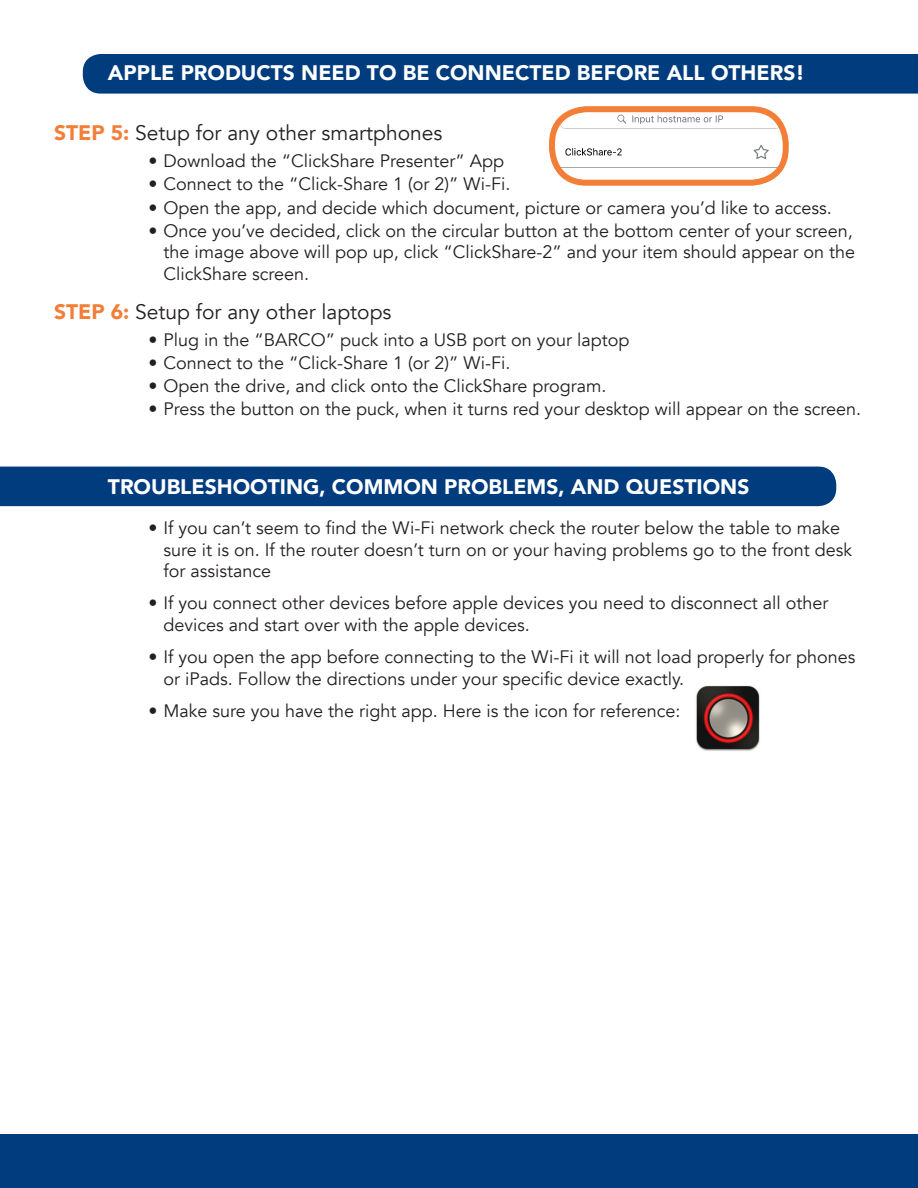
<style>
.page{position:relative;width:918px;height:1188px;background:#fff}
.page>*{position:absolute;margin:0;border:0;box-sizing:border-box;transform-origin:0 0}
.Bold{font:900 21px "Avenir";color:#fff}
.Paragraph_Style_1{font:21px "Avenir";color:#231f20}
.t1{font:18px/21.6px "Avenir";color:#231f20}
.s1{font-weight:900;color:#f37e38}
</style>
<div class="page">
<div style="left:83px;top:54px;width:835px;height:40px;background:#013d7e"></div>
<div style="left:0;top:467px;width:836px;height:39px;background:#013d7e"></div>
<img style="left:556px;top:113px;width:226px;height:66px">
<div style="left:549px;top:106px;width:240px;height:80px;border:6px solid #f37e38;border-radius:34px"></div>
<img style="left:696px;top:685px;width:64px;height:66px">
<div style="left:0;top:1134px;width:918px;height:54px;background:#013d7e"></div>
<p class="Bold" style="left:108px;top:55px;width:698px">APPLE PRODUCTS NEED TO BE CONNECTED BEFORE ALL OTHERS!</p>
<p class="Paragraph_Style_1" style="left:54px;top:120px;width:390px"><span class="s1">STEP 5:</span> Setup for any other smartphones</p>
<p class="t1" style="left:148px;top:151px;width:357px">• Download the “ClickShare Presenter” App</p>
<p class="t1" style="left:148px;top:174px;width:364px">• Connect to the “Click-Share 1 (or 2)” Wi-Fi.</p>
<p class="t1" style="left:148px;top:197px;width:685px">• Open the app, and decide which document, picture or camera you’d like to access.</p>
<p class="t1" style="left:164px;top:220px;width:693px;text-indent:-15px">• Once you’ve decided, click on the circular button at the bottom center of your screen, the image above will pop up, click “ClickShare-2” and your item should appear on the<br>ClickShare screen.</p>
<p class="Paragraph_Style_1" style="left:54px;top:299px;width:339px"><span class="s1">STEP 6:</span> Setup for any other laptops</p>
<p class="t1" style="left:148px;top:329px;width:483px">• Plug in the “BARCO” puck into a USB port on your laptop</p>
<p class="t1" style="left:148px;top:353px;width:364px">• Connect to the “Click-Share 1 (or 2)” Wi-Fi.</p>
<p class="t1" style="left:148px;top:376px;width:460px">• Open the drive, and click onto the ClickShare program.</p>
<p class="t1" style="left:148px;top:399px;width:714px">• Press the button on the puck, when it turns red your desktop will appear on the screen.</p>
<p class="Bold" style="left:108px;top:469px;width:643px">TROUBLESHOOTING, COMMON PROBLEMS, AND QUESTIONS</p>
<p class="t1" style="left:164px;top:517px;width:690px;text-indent:-15px">• If you can’t seem to find the Wi-Fi network check the router below the table to make sure it is on. If the router doesn’t turn on or your having problems go to the front desk for assistance</p>
<p class="t1" style="left:164px;top:593px;width:666px;text-indent:-15px">• If you connect other devices before apple devices you need to disconnect all other devices and start over with the apple devices.</p>
<p class="t1" style="left:164px;top:646px;width:694px;text-indent:-15px">• If you open the app before connecting to the Wi-Fi it will not load properly for phones or iPads. Follow the directions under your specific device exactly.</p>
<p class="t1" style="left:148px;top:700px;width:534px">• Make sure you have the right app. Here is the icon for reference:</p>
</div>
